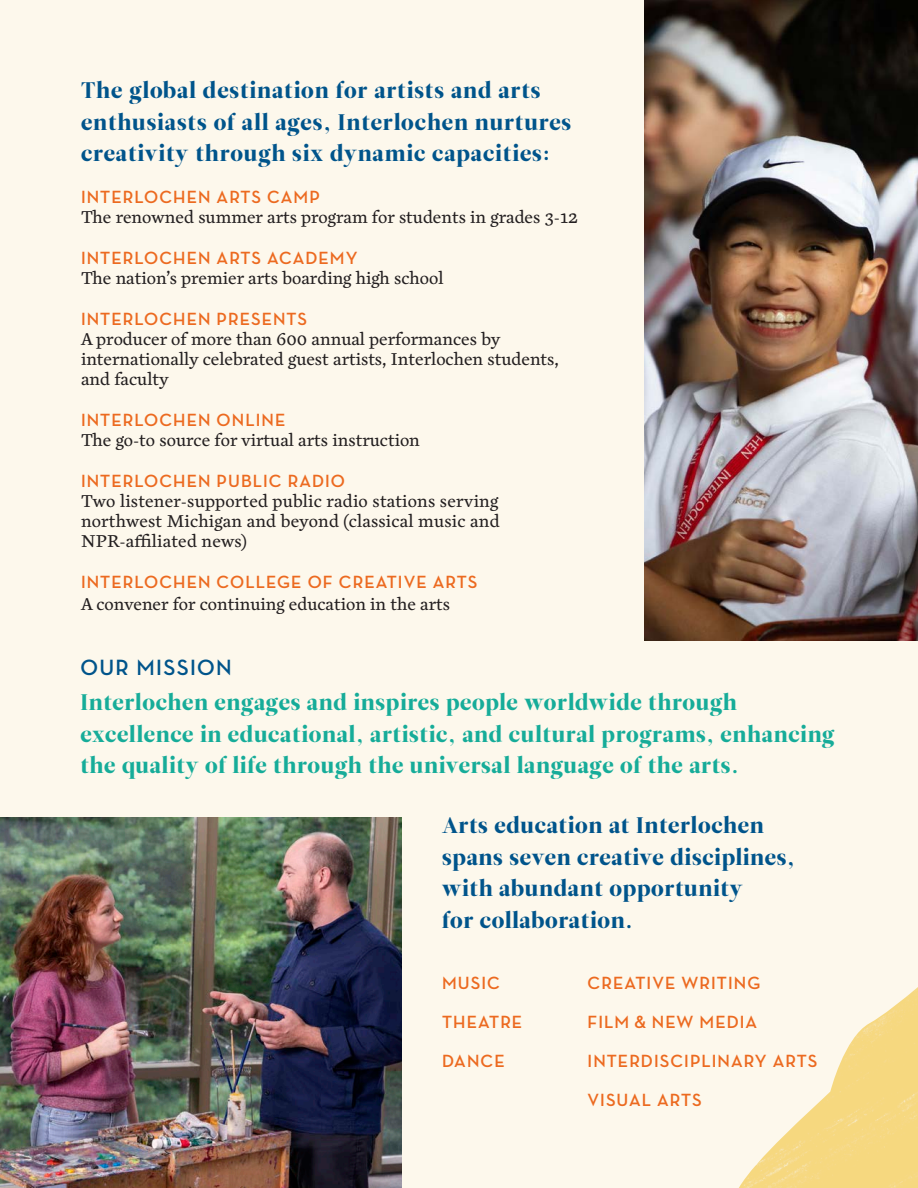
<style>
.page{position:relative;width:918px;height:1188px;background:#fdf8ec}
.page>*{position:absolute;margin:0;border:0;box-sizing:border-box;transform-origin:0 0}
.t1{font:22.5px/31.5px "Leitura Display";letter-spacing:.04em;color:#00548b}
.t2{font:22.5px/31.5px "Leitura Display";letter-spacing:.03em;color:#16ac99}
.t3{font:700 22.5px "Neutraface Display";letter-spacing:.06em;color:#00548b}
.t4{font:18px/20.2px "Cardea OTCE";color:#231f20}
.t5{font:700 18px "Neutraface Display";letter-spacing:.06em;color:#ec6a20}
</style>
<div class="page">
<img style="left:645px;top:0;width:273px;height:640px">
<img style="left:739px;top:987px;width:179px;height:201px">
<img style="left:0;top:817px;width:401px;height:371px">
<p class="t1" style="left:81px;top:75px;width:492px">The global destination for artists and arts enthusiasts of all ages, Interlochen nurtures creativity through six dynamic capacities:</p>
<p class="t5" style="left:81px;top:187px;width:240px">INTERLOCHEN ARTS CAMP</p>
<p class="t4" style="left:81px;top:209px;width:498px">The renowned summer arts program for students in grades 3-12</p>
<p class="t5" style="left:81px;top:248px;width:278px">INTERLOCHEN ARTS ACADEMY</p>
<p class="t4" style="left:81px;top:270px;width:364px">The nation’s premier arts boarding high school</p>
<p class="t5" style="left:81px;top:309px;width:228px">INTERLOCHEN PRESENTS</p>
<p class="t4" style="left:81px;top:330px;width:479px">A producer of more than 600 annual performances by internationally celebrated guest artists, Interlochen students, and faculty</p>
<p class="t5" style="left:81px;top:410px;width:206px">INTERLOCHEN ONLINE</p>
<p class="t4" style="left:81px;top:432px;width:340px">The go-to source for virtual arts instruction</p>
<p class="t5" style="left:81px;top:471px;width:265px">INTERLOCHEN PUBLIC RADIO</p>
<p class="t4" style="left:81px;top:492px;width:420px;text-align:justify">Two listener-supported public radio stations serving northwest Michigan and beyond (classical music and NPR-affiliated news)</p>
<p class="t5" style="left:81px;top:572px;width:398px">INTERLOCHEN COLLEGE OF CREATIVE ARTS</p>
<p class="t4" style="left:81px;top:595px;width:371px">A convener for continuing education in the arts</p>
<p class="t3" style="left:80px;top:655px;width:153px">OUR MISSION</p>
<p class="t2" style="left:80px;top:687px;width:756px">Interlochen engages and inspires people worldwide through excellence in educational, artistic, and cultural programs, enhancing the quality of life through the universal language of the arts.</p>
<p class="t1" style="left:442px;top:810px;width:354px">Arts education at Interlochen spans seven creative disciplines, with abundant opportunity<br>for collaboration.</p>
<p class="t5" style="left:442px;top:973px;width:59px">MUSIC</p>
<p class="t5" style="left:442px;top:1012px;width:82px">THEATRE</p>
<p class="t5" style="left:442px;top:1051px;width:64px">DANCE</p>
<p class="t5" style="left:588px;top:973px;width:174px">CREATIVE WRITING</p>
<p class="t5" style="left:588px;top:1012px;width:171px">FILM &amp; NEW MEDIA</p>
<p class="t5" style="left:588px;top:1051px;width:231px">INTERDISCIPLINARY ARTS</p>
<p class="t5" style="left:588px;top:1090px;width:116px">VISUAL ARTS</p>
</div>
